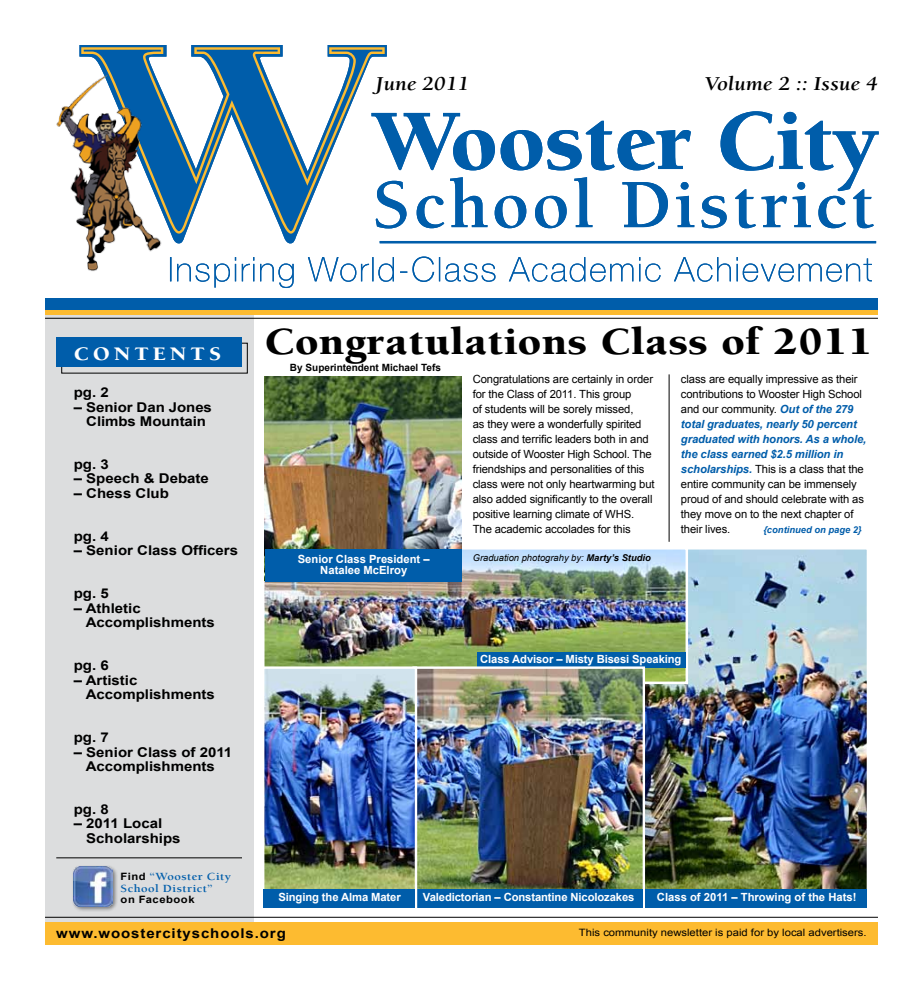
<style>
.page{position:relative;width:923px;height:990px;background:#fff}
.page>*{position:absolute;margin:0;border:0;box-sizing:border-box;transform-origin:0 0}
.t1{font:900 39.38px "Berkeley";letter-spacing:.015em;color:#000;scale:1.11 1}
.t2{font:italic 700 20.25px "Berkeley";color:#000;scale:1.11 1}
.t3{font:900 19.75px "Berkeley";letter-spacing:.2em;color:#fff;scale:1.11 1}
.t4{font:700 13.5px/14.4px "Arial";color:#000;scale:1.11 1}
.t5{font:700 13.5px "Arial";letter-spacing:.06em;color:#000;scale:1.11 1}
.t6{font:11.25px/15px "Arial";letter-spacing:-.01em;color:#000}
.t7{font:700 11.25px/11.2px "Arial";letter-spacing:-.01em;color:#fff;text-align:center}
.t8{font:700 11.25px/11.2px "Berkeley";letter-spacing:.03em;color:#005daa;scale:1.11 1}
.t9{font:10.12px "Arial";color:#000;scale:1.11 1}
.t10{font:700 10.12px "Arial";letter-spacing:.045em;color:#000;scale:1.11 1}
.t11{font:700 10px "Arial";color:#000}
.t12{font:italic 9.38px "Arial";color:#000}
.t13{font:italic 700 9.38px "Arial";color:#005daa}
.s1{font-family:"Arial";font-size:10.12px;color:#000}
.s2{font-weight:700;font-style:italic;color:#005daa}
.s3{font-weight:700}
</style>
<div class="page">
<img style="left:646px;top:549px;width:221px;height:359px">
<img style="left:264px;top:546px;width:425px;height:139px">
<div style="left:477px;top:652px;width:208px;height:16px;background:#005daa"></div>
<hr style="left:669px;top:374px;width:1px;height:168px;background:#000">
<div style="left:45px;top:315px;width:208px;height:607px;background:#dcddde"></div>
<svg style="left:79px;top:45px;width:799px;height:243px"></svg>
<svg style="left:81px;top:47px;width:304px;height:187px"></svg>
<img style="left:56px;top:70px;width:107px;height:211px">
<div style="left:45px;top:299px;width:833px;height:11px;background:#005daa"></div>
<div style="left:45px;top:310px;width:833px;height:5px;background:#fdbb30"></div>
<div style="left:45px;top:922px;width:833px;height:23px;background:#fdbb30"></div>
<hr style="left:45px;top:318px;width:833px;height:1px;background:#000">
<hr style="left:45px;top:917px;width:833px;height:1px;background:#000">
<div style="left:56px;top:338px;width:186px;height:30px;background:#005daa"></div>
<img style="left:264px;top:377px;width:197px;height:173px">
<div style="left:264px;top:550px;width:197px;height:32px;background:#005daa"></div>
<img style="left:418px;top:665px;width:228px;height:243px">
<div style="left:415px;top:889px;width:227px;height:19px;background:#005daa"></div>
<div style="left:645px;top:889px;width:221px;height:19px;background:#005daa"></div>
<img style="left:264px;top:665px;width:154px;height:243px">
<div style="left:263px;top:889px;width:152px;height:19px;background:#005daa"></div>
<div style="left:71px;top:865px;width:47px;height:47px;background:#000;opacity:.45"></div>
<img style="left:73px;top:867px;width:39px;height:39px">
<hr style="left:56px;top:858px;width:186px;height:1px;background:#000">
<h2 class="t2" style="left:376px;top:73px;width:86px">June 2011</h2>
<h2 class="t2" style="left:704px;top:73px;width:157px">Volume 2 :: Issue 4</h2>
<h3 class="t3" style="left:74px;top:344px;width:134px">Contents</h3>
<p class="t4" style="left:74px;top:386px;width:33px">pg. 2</p>
<p class="t4" style="left:74px;top:400px;width:126px;text-align:center">– Senior Dan Jones<br>Climbs Mountain</p>
<p class="t4" style="left:74px;top:458px;width:33px">pg. 3</p>
<p class="t4" style="left:74px;top:472px;width:123px">– Speech &amp; Debate</p>
<p class="t4" style="left:74px;top:486px;width:87px">– Chess Club</p>
<p class="t4" style="left:74px;top:529px;width:33px">pg. 4</p>
<p class="t4" style="left:74px;top:544px;width:149px">– Senior Class Officers</p>
<p class="t4" style="left:74px;top:587px;width:33px">pg. 5</p>
<p class="t4" style="left:86px;top:601px;width:118px;text-indent:-12px">– Athletic<br>Accomplishments</p>
<p class="t4" style="left:74px;top:659px;width:33px">pg. 6</p>
<p class="t4" style="left:86px;top:673px;width:118px;text-indent:-12px">– Artistic<br>Accomplishments</p>
<p class="t4" style="left:74px;top:731px;width:33px">pg. 7</p>
<p class="t4" style="left:74px;top:745px;width:144px;text-align:center">– Senior Class of 2011<br>Accomplishments</p>
<p class="t4" style="left:74px;top:803px;width:33px">pg. 8</p>
<p class="t4" style="left:86px;top:817px;width:86px;text-indent:-13px">– 2011 Local<br>Scholarships</p>
<p class="t8" style="left:121px;top:871px;width:101px"><span class="s1">Find</span> “Wooster City<br>School District”</p>
<p class="t10" style="left:121px;top:893px;width:68px">on Facebook</p>
<h1 class="t1" style="left:264px;top:321px;width:549px">Congratulations Class of 2011</h1>
<p class="t11" style="left:290px;top:361px;width:152px">By Superintendent Michael Tefs</p>
<p class="t6" style="left:472px;top:371px;width:183px">Congratulations are certainly in order for the Class of 2011. This group<br>of students will be sorely missed,<br>as they were a wonderfully spirited class and terrific leaders both in and outside of Wooster High School. The friendships and personalities of this class were not only heartwarming but also added significantly to the overall positive learning climate of WHS.<br>The academic accolades for this</p>
<p class="t6" style="left:681px;top:371px;width:187px">class are equally impressive as their contributions to Wooster High School and our community. <span class="s2">Out of the 279 total graduates, nearly 50 percent graduated with honors. As a whole, the class earned $2.5 million in scholarships.</span> This is a class that the entire community can be immensely proud of and should celebrate with as they move on to the next chapter of their lives.</p>
<p class="t13" style="left:763px;top:524px;width:100px">{continued on page 2}</p>
<p class="t7" style="left:298px;top:554px;width:133px">Senior Class President –<br>Natalee McElroy</p>
<p class="t12" style="left:472px;top:551px;width:180px">Graduation photograhy by: <span class="s3">Marty’s Studio</span></p>
<p class="t7" style="left:480px;top:654px;width:203px">Class Advisor – Misty Bisesi Speaking</p>
<p class="t7" style="left:278px;top:892px;width:124px">Singing the Alma Mater</p>
<p class="t7" style="left:423px;top:892px;width:213px">Valedictorian – Constantine Nicolozakes</p>
<p class="t7" style="left:657px;top:892px;width:201px">Class of 2011 – Throwing of the Hats!</p>
<p class="t5" style="left:56px;top:924px;width:208px">www.woostercityschools.org</p>
<p class="t9" style="left:579px;top:926px;width:261px">This community newsletter is paid for by local advertisers.</p>
</div>
